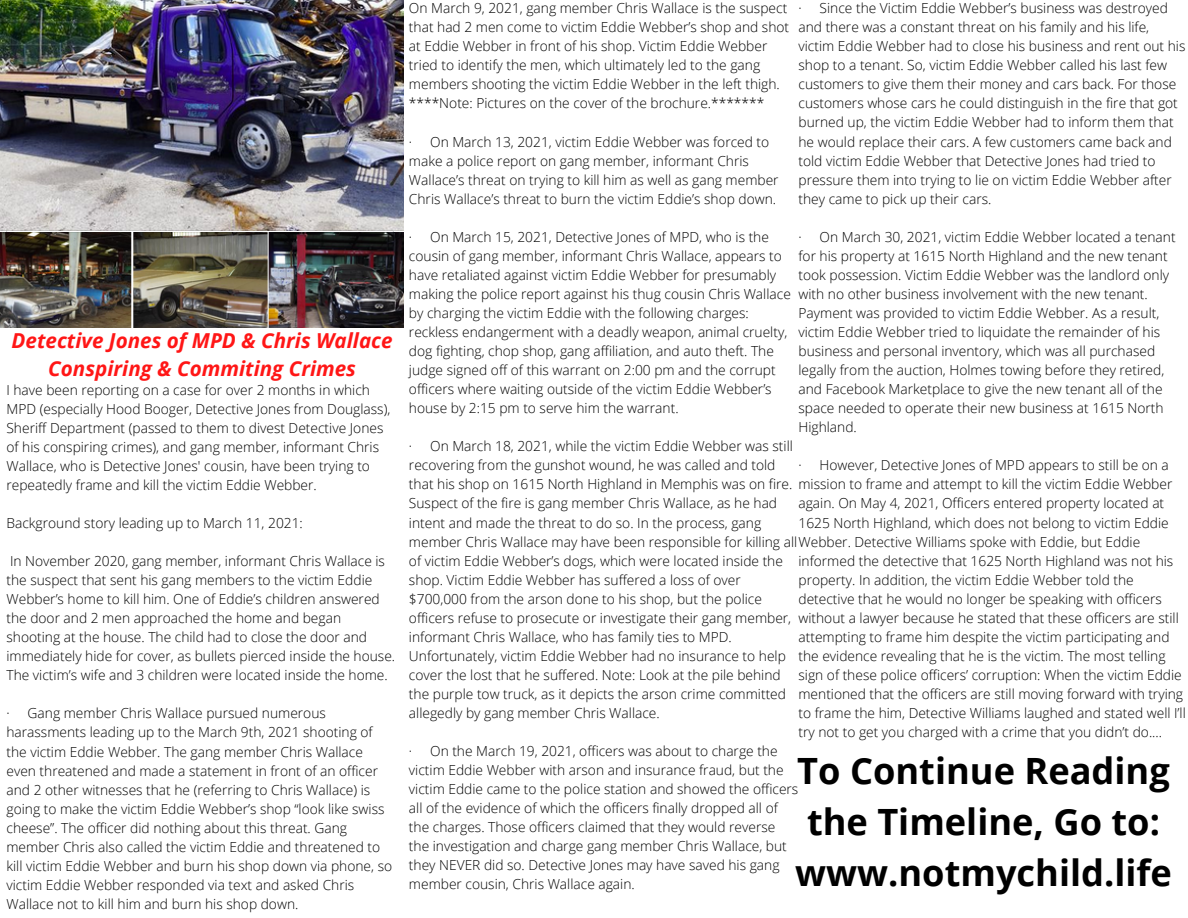
<style>
.page{position:relative;width:1188px;height:918px;background:#fff}
.page>*{position:absolute;margin:0;border:0;box-sizing:border-box;transform-origin:0 0}
.t1{font:700 36.15px/50.7px "Open Sans";color:#000;text-align:center}
.t2{font:italic 700 20.55px/28.2px "Open Sans";color:#ff1616;text-align:center}
.t3{font:300 13.8px/19px "Open Sans";color:#000}
</style>
<div class="page">
<img style="left:0;top:0;width:404px;height:327px">
<p class="t2" style="left:12px;top:326px;width:383px">Detective Jones of MPD &amp; Chris Wallace<br>Conspiring &amp; Commiting Crimes</p>
<p class="t3" style="left:6px;top:380px;width:385px">I have been reporting on a case for over 2 months in which MPD (especially Hood Booger, Detective Jones from Douglass), Sheriff Department (passed to them to divest Detective Jones of his conspiring crimes), and gang member, informant Chris Wallace, who is Detective Jones' cousin, have been trying to repeatedly frame and kill the victim Eddie Webber.</p>
<p class="t3" style="left:6px;top:513px;width:298px">Background story leading up to March 11, 2021:</p>
<p class="t3" style="left:6px;top:551px;width:390px">In November 2020, gang member, informant Chris Wallace is the suspect that sent his gang members to the victim Eddie Webber’s home to kill him. One of Eddie’s children answered the door and 2 men approached the home and began shooting at the house. The child had to close the door and immediately hide for cover, as bullets pierced inside the house.<br>The victim’s wife and 3 children were located inside the home.</p>
<p class="t3" style="left:6px;top:704px;width:387px">· Gang member Chris Wallace pursued numerous harassments leading up to the March 9th, 2021 shooting of the victim Eddie Webber. The gang member Chris Wallace even threatened and made a statement in front of an officer and 2 other witnesses that he (referring to Chris Wallace) is going to make the victim Eddie Webber’s shop “look like swiss cheese”. The officer did nothing about this threat. Gang member Chris also called the victim Eddie and threatened to kill victim Eddie Webber and burn his shop down via phone, so victim Eddie Webber responded via text and asked Chris Wallace not to kill him and burn his shop down.</p>
<p class="t3" style="left:409px;top:-2px;width:382px">On March 9, 2021, gang member Chris Wallace is the suspect that had 2 men come to victim Eddie Webber’s shop and shot at Eddie Webber in front of his shop. Victim Eddie Webber tried to identify the men, which ultimately led to the gang members shooting the victim Eddie Webber in the left thigh. ****Note: Pictures on the cover of the brochure.*******</p>
<p class="t3" style="left:409px;top:132px;width:371px">· On March 13, 2021, victim Eddie Webber was forced to make a police report on gang member, informant Chris Wallace’s threat on trying to kill him as well as gang member Chris Wallace’s threat to burn the victim Eddie’s shop down.</p>
<p class="t3" style="left:409px;top:227px;width:383px">· On March 15, 2021, Detective Jones of MPD, who is the cousin of gang member, informant Chris Wallace, appears to have retaliated against victim Eddie Webber for presumably making the police report against his thug cousin Chris Wallace by charging the victim Eddie with the following charges: reckless endangerment with a deadly weapon, animal cruelty, dog fighting, chop shop, gang affiliation, and auto theft. The judge signed off of this warrant on 2:00 pm and the corrupt officers where waiting outside of the victim Eddie Webber’s house by 2:15 pm to serve him the warrant.</p>
<p class="t3" style="left:409px;top:436px;width:765px">· On March 18, 2021, while the victim Eddie Webber was still<br>recovering from the gunshot wound, he was called and told<br>that his shop on 1615 North Highland in Memphis was on fire. mission to frame and attempt to kill the victim Eddie Webber Suspect of the fire is gang member Chris Wallace, as he had<br>intent and made the threat to do so. In the process, gang<br>member Chris Wallace may have been responsible for killing allWebber. Detective Williams spoke with Eddie, but Eddie<br>of victim Eddie Webber’s dogs, which were located inside the<br>shop. Victim Eddie Webber has suffered a loss of over<br>$700,000 from the arson done to his shop, but the police<br>officers refuse to prosecute or investigate their gang member,<br>informant Chris Wallace, who has family ties to MPD.<br>Unfortunately, victim Eddie Webber had no insurance to help<br>cover the lost that he suffered. Note: Look at the pile behind<br>the purple tow truck, as it depicts the arson crime committed<br>allegedly by gang member Chris Wallace.</p>
<p class="t3" style="left:409px;top:741px;width:391px">· On the March 19, 2021, officers was about to charge the victim Eddie Webber with arson and insurance fraud, but the victim Eddie came to the police station and showed the officers all of the evidence of which the officers finally dropped all of the charges. Those officers claimed that they would reverse the investigation and charge gang member Chris Wallace, but they NEVER did so. Detective Jones may have saved his gang member cousin, Chris Wallace again.</p>
<p class="t3" style="left:798px;top:-2px;width:388px">· Since the Victim Eddie Webber’s business was destroyed and there was a constant threat on his family and his life, victim Eddie Webber had to close his business and rent out his shop to a tenant. So, victim Eddie Webber called his last few customers to give them their money and cars back. For those customers whose cars he could distinguish in the fire that got burned up, the victim Eddie Webber had to inform them that he would replace their cars. A few customers came back and told victim Eddie Webber that Detective Jones had tried to pressure them into trying to lie on victim Eddie Webber after they came to pick up their cars.</p>
<p class="t3" style="left:798px;top:227px;width:379px">· On March 30, 2021, victim Eddie Webber located a tenant for his property at 1615 North Highland and the new tenant took possession. Victim Eddie Webber was the landlord only with no other business involvement with the new tenant.<br>Payment was provided to victim Eddie Webber. As a result, victim Eddie Webber tried to liquidate the remainder of his business and personal inventory, which was all purchased legally from the auction, Holmes towing before they retired, and Facebook Marketplace to give the new tenant all of the space needed to operate their new business at 1615 North Highland.</p>
<p class="t3" style="left:798px;top:455px;width:372px">· However, Detective Jones of MPD appears to still be on a</p>
<p class="t3" style="left:798px;top:494px;width:372px">again. On May 4, 2021, Officers entered property located at<br>1625 North Highland, which does not belong to victim Eddie</p>
<p class="t3" style="left:798px;top:551px;width:389px">informed the detective that 1625 North Highland was not his property. In addition, the victim Eddie Webber told the detective that he would no longer be speaking with officers without a lawyer because he stated that these officers are still attempting to frame him despite the victim participating and the evidence revealing that he is the victim. The most telling sign of these police officers’ corruption: When the victim Eddie mentioned that the officers are still moving forward with trying to frame the him, Detective Williams laughed and stated well I’ll try not to get you charged with a crime that you didn’t do....</p>
<p class="t1" style="left:795px;top:745px;width:378px">To Continue Reading the Timeline, Go to: www.notmychild.life</p>
</div>
